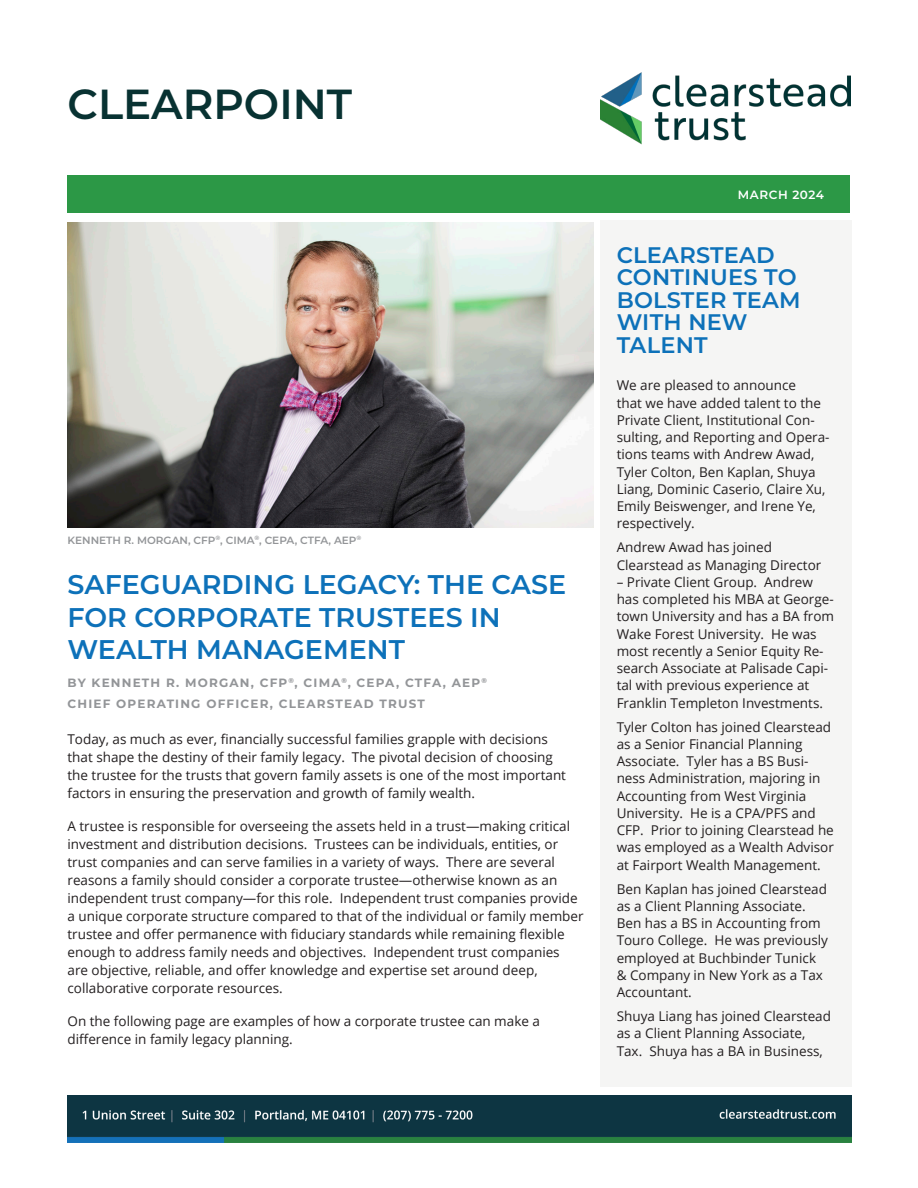
<style>
.page{position:relative;width:918px;height:1188px;background:#fff}
.page>*{position:absolute;margin:0;border:0;box-sizing:border-box;transform-origin:0 0}
.t1{font:600 42px "Montserrat";color:#083232}
.t2{font:600 27px/32.4px "Montserrat";color:#0d71b9}
.Main_Text_Grey{font:600 22.5px/22.5px "Montserrat";letter-spacing:.01em;color:#0d71b9}
.Main_Text_Grey-2{font:13.5px/17.2px "Open Sans";color:#231f20}
.Main_Body_Paragraphs{font:13.5px/18px "Open Sans";color:#231f20}
.t3{font:700 12px/21px "Montserrat";letter-spacing:.1em;color:#939598}
.t4{font:600 12px "Montserrat";letter-spacing:.05em;color:#fff}
.t5{font:600 10.5px "Montserrat";color:#939598}
</style>
<div class="page">
<div style="left:68px;top:175px;width:782px;height:38px;background:#2c9846"></div>
<div style="left:600px;top:221px;width:251px;height:866px;background:#f5f5f4"></div>
<img style="left:68px;top:1095px;width:783px;height:47px">
<img style="left:600px;top:73px;width:250px;height:72px">
<img style="left:68px;top:222px;width:525px;height:305px">
<h1 class="t1" style="left:68px;top:75px;width:286px">CLEARPOINT</h1>
<p class="t5" style="left:68px;top:533px;width:295px">KENNETH R. MORGAN, CFP<sup>®</sup>, CIMA<sup>®</sup>, CEPA, CTFA, AEP<sup>®</sup></p>
<p class="t2" style="left:68px;top:567px;width:500px">SAFEGUARDING LEGACY: THE CASE<br>FOR CORPORATE TRUSTEES IN<br>WEALTH MANAGEMENT</p>
<p class="t3" style="left:68px;top:671px;width:421px">BY KENNETH R. MORGAN, CFP<sup>®</sup>, CIMA<sup>®</sup>, CEPA, CTFA, AEP<sup>®<br></sup>CHIEF OPERATING OFFICER, CLEARSTEAD TRUST</p>
<p class="Main_Body_Paragraphs" style="left:68px;top:730px;width:500px">Today, as much as ever, financially successful families grapple with decisions that shape the destiny of their family legacy. The pivotal decision of choosing the trustee for the trusts that govern family assets is one of the most important factors in ensuring the preservation and growth of family wealth.</p>
<p class="Main_Body_Paragraphs" style="left:68px;top:817px;width:518px">A trustee is responsible for overseeing the assets held in a trust—making critical investment and distribution decisions. Trustees can be individuals, entities, or trust companies and can serve families in a variety of ways. There are several reasons a family should consider a corporate trustee—otherwise known as an independent trust company—for this role. Independent trust companies provide a unique corporate structure compared to that of the individual or family member trustee and offer permanence with fiduciary standards while remaining flexible enough to address family needs and objectives. Independent trust companies are objective, reliable, and offer knowledge and expertise set around deep, collaborative corporate resources.</p>
<p class="Main_Body_Paragraphs" style="left:68px;top:1012px;width:474px">On the following page are examples of how a corporate trustee can make a difference in family legacy planning.</p>
<p class="t4" style="left:738px;top:186px;width:88px">MARCH 2024</p>
<p class="Main_Text_Grey" style="left:617px;top:243px;width:186px">CLEARSTEAD<br>CONTINUES TO<br>BOLSTER TEAM<br>WITH NEW<br>TALENT</p>
<p class="Main_Text_Grey-2" style="left:617px;top:376px;width:214px">We are pleased to announce<br>that we have added talent to the<br>Private Client, Institutional Con&shy;sulting, and Reporting and Opera&shy;tions teams with Andrew Awad,<br>Tyler Colton, Ben Kaplan, Shuya<br>Liang, Dominic Caserio, Claire Xu,<br>Emily Beiswenger, and Irene Ye, respectively.</p>
<p class="Main_Text_Grey-2" style="left:617px;top:538px;width:206px">Andrew Awad has joined<br>Clearstead as Managing Director</p>
<p class="Main_Text_Grey-2" style="left:617px;top:573px;width:219px">– Private Client Group. Andrew has completed his MBA at George&shy;town University and has a BA from<br>Wake Forest University. He was most recently a Senior Equity Re&shy;search Associate at Palisade Capi&shy;tal with previous experience at<br>Franklin Templeton Investments.</p>
<p class="Main_Text_Grey-2" style="left:617px;top:718px;width:219px">Tyler Colton has joined Clearstead as a Senior Financial Planning<br>Associate. Tyler has a BS Busi&shy;ness Administration, majoring in<br>Accounting from West Virginia<br>University. He is a CPA/PFS and<br>CFP. Prior to joining Clearstead he was employed as a Wealth Advisor at Fairport Wealth Management.</p>
<p class="Main_Text_Grey-2" style="left:617px;top:880px;width:213px">Ben Kaplan has joined Clearstead as a Client Planning Associate.<br>Ben has a BS in Accounting from<br>Touro College. He was previously employed at Buchbinder Tunick &amp; Company in New York as a Tax<br>Accountant.</p>
<p class="Main_Text_Grey-2" style="left:617px;top:1007px;width:216px">Shuya Liang has joined Clearstead as a Client Planning Associate,<br>Tax. Shuya has a BA in Business,</p>
</div>
